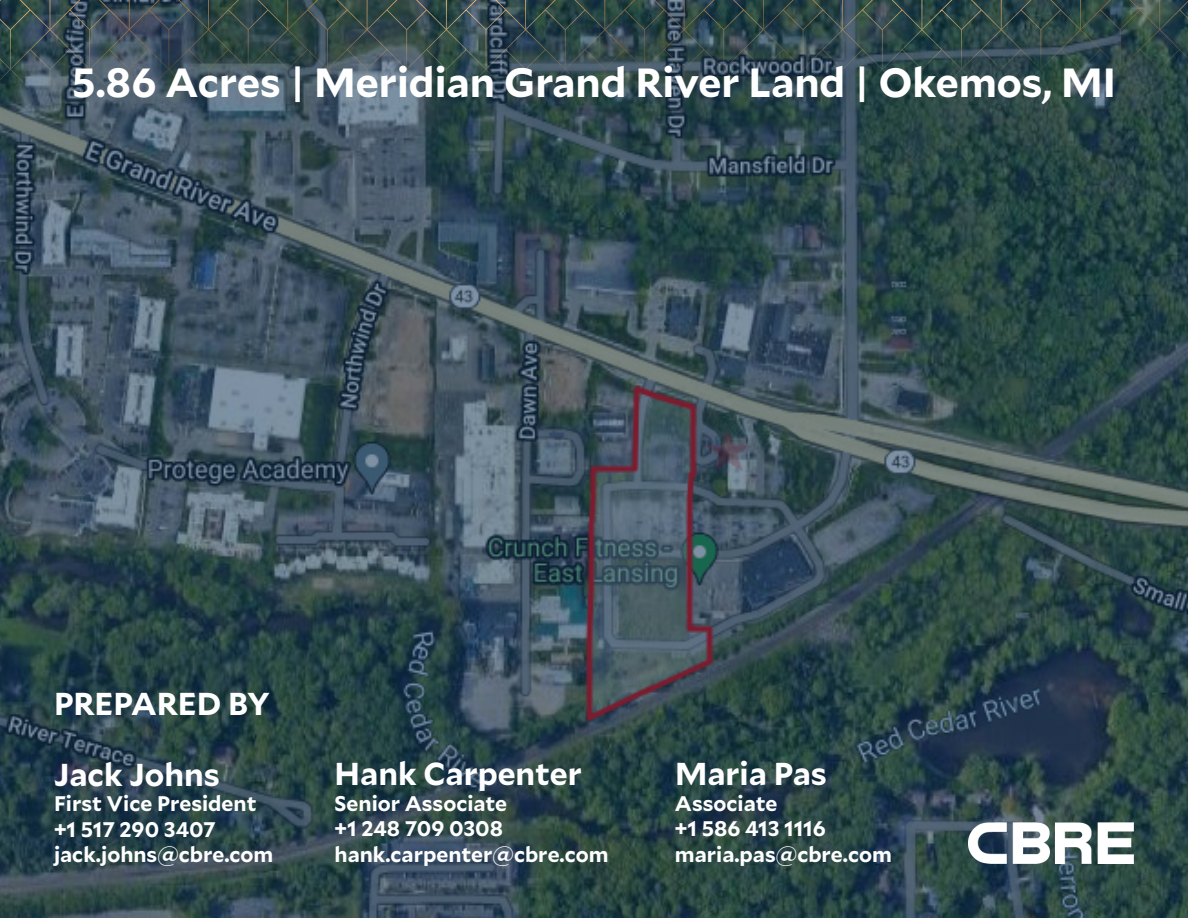
<style>
.page{position:relative;width:1188px;height:918px;background:#fff}
.page>*{position:absolute;margin:0;border:0;box-sizing:border-box;transform-origin:0 0}
.t1{font:700 40.5px "Mallory";color:#fff}
.t2{font:700 31.5px "Mallory";color:#fff}
.t3{font:700 21px "Mallory";color:#fff}
</style>
<div class="page">
<img style="left:0;top:90px;width:1188px;height:828px">
<img style="left:968px;top:822px;width:166px;height:42px">
<svg style="left:0;top:0;width:1188px;height:90px;background:#374d51"></svg>
<p class="t1" style="left:72px;top:52px;width:1046px">5.86 Acres | Meridian Grand River Land | Okemos, MI</p>
<p class="t2" style="left:54px;top:680px;width:217px">PREPARED BY</p>
<p class="t2" style="left:54px;top:751px;width:167px">Jack Johns</p>
<p class="t3" style="left:54px;top:788px;width:204px">First Vice President</p>
<p class="t3" style="left:54px;top:813px;width:163px">+1 517 290 3407</p>
<p class="t3" style="left:54px;top:839px;width:221px">jack.johns@cbre.com</p>
<p class="t2" style="left:335px;top:750px;width:249px">Hank Carpenter</p>
<p class="t3" style="left:335px;top:787px;width:174px">Senior Associate</p>
<p class="t3" style="left:335px;top:813px;width:170px">+1 248 709 0308</p>
<p class="t3" style="left:335px;top:838px;width:275px">hank.carpenter@cbre.com</p>
<p class="t2" style="left:675px;top:750px;width:153px">Maria Pas</p>
<p class="t3" style="left:675px;top:787px;width:104px">Associate</p>
<p class="t3" style="left:675px;top:813px;width:152px">+1 586 413 1116</p>
<p class="t3" style="left:675px;top:838px;width:218px">maria.pas@cbre.com</p>
</div>
